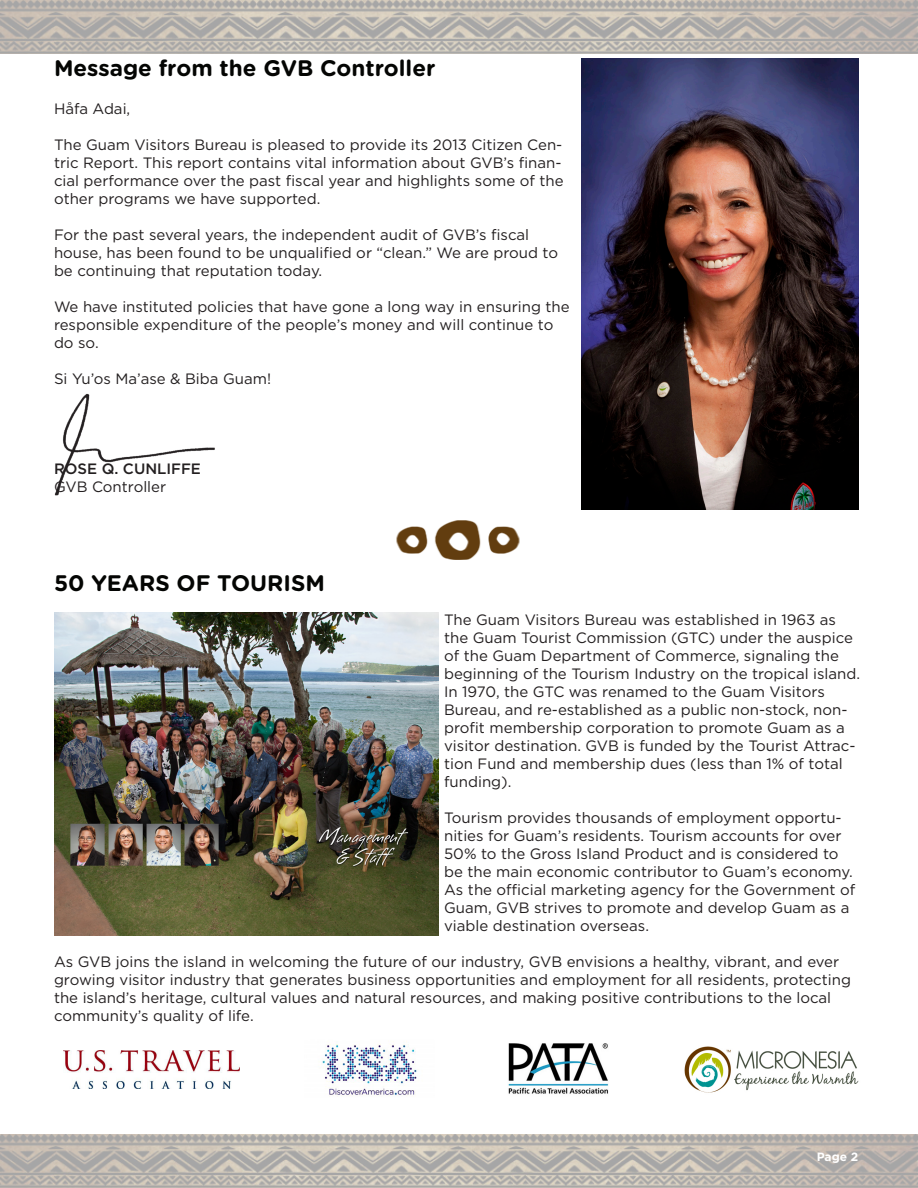
<style>
.page{position:relative;width:918px;height:1188px;background:#fff}
.page>*{position:absolute;margin:0;border:0;box-sizing:border-box;transform-origin:0 0}
.t1{font:700 22.5px "Gotham Rounded";color:#040503}
.t2{font:15px/18px "Gotham";color:#231f20}
.t3{font:500 15px "Gotham";color:#231f20}
.t4{font:700 12px "Gotham";color:#fff}
</style>
<div class="page">
<img style="left:0;top:1134px;width:918px;height:54px">
<img style="left:54px;top:613px;width:384px;height:322px">
<img style="left:0;top:0;width:918px;height:54px">
<img style="left:396px;top:520px;width:124px;height:40px">
<img style="left:322px;top:1041px;width:96px;height:56px">
<img style="left:63px;top:1051px;width:177px;height:37px">
<img style="left:508px;top:1043px;width:101px;height:51px">
<img style="left:684px;top:1046px;width:175px;height:47px">
<img style="left:581px;top:58px;width:278px;height:451px">
<img style="left:54px;top:393px;width:161px;height:103px">
<p class="t1" style="left:54px;top:52px;width:383px">Message from the GVB Controller</p>
<p class="t2" style="left:54px;top:99px;width:78px">Håfa Adai,</p>
<p class="t2" style="left:54px;top:135px;width:511px">The Guam Visitors Bureau is pleased to provide its 2013 Citizen Cen&shy;tric Report. This report contains vital information about GVB’s finan&shy;cial performance over the past fiscal year and highlights some of the other programs we have supported.</p>
<p class="t2" style="left:54px;top:225px;width:506px">For the past several years, the independent audit of GVB’s fiscal house, has been found to be unqualified or “clean.” We are proud to be continuing that reputation today.</p>
<p class="t2" style="left:54px;top:297px;width:517px">We have instituted policies that have gone a long way in ensuring the responsible expenditure of the people’s money and will continue to do so.</p>
<p class="t2" style="left:54px;top:369px;width:219px">Si Yu’os Ma’ase &amp; Biba Guam!</p>
<p class="t3" style="left:54px;top:459px;width:149px">ROSE Q. CUNLIFFE</p>
<p class="t2" style="left:54px;top:477px;width:114px">GVB Controller</p>
<p class="t1" style="left:54px;top:566px;width:272px">50 YEARS OF TOURISM</p>
<p class="t2" style="left:444px;top:610px;width:417px">The Guam Visitors Bureau was established in 1963 as the Guam Tourist Commission (GTC) under the auspice of the Guam Department of Commerce, signaling the beginning of the Tourism Industry on the tropical island.<br>In 1970, the GTC was renamed to the Guam Visitors Bureau, and re-established as a public non-stock, non&shy;profit membership corporation to promote Guam as a visitor destination. GVB is funded by the Tourist Attrac&shy;tion Fund and membership dues (less than 1% of total funding).</p>
<p class="t2" style="left:444px;top:808px;width:413px">Tourism provides thousands of employment opportu&shy;nities for Guam’s residents. Tourism accounts for over 50% to the Gross Island Product and is considered to be the main economic contributor to Guam’s economy.<br>As the official marketing agency for the Government of Guam, GVB strives to promote and develop Guam as a viable destination overseas.</p>
<p class="t2" style="left:54px;top:952px;width:799px">As GVB joins the island in welcoming the future of our industry, GVB envisions a healthy, vibrant, and ever growing visitor industry that generates business opportunities and employment for all residents, protecting the island’s heritage, cultural values and natural resources, and making positive contributions to the local community’s quality of life.</p>
<p class="t4" style="left:817px;top:1148px;width:43px">Page 2</p>
</div>
